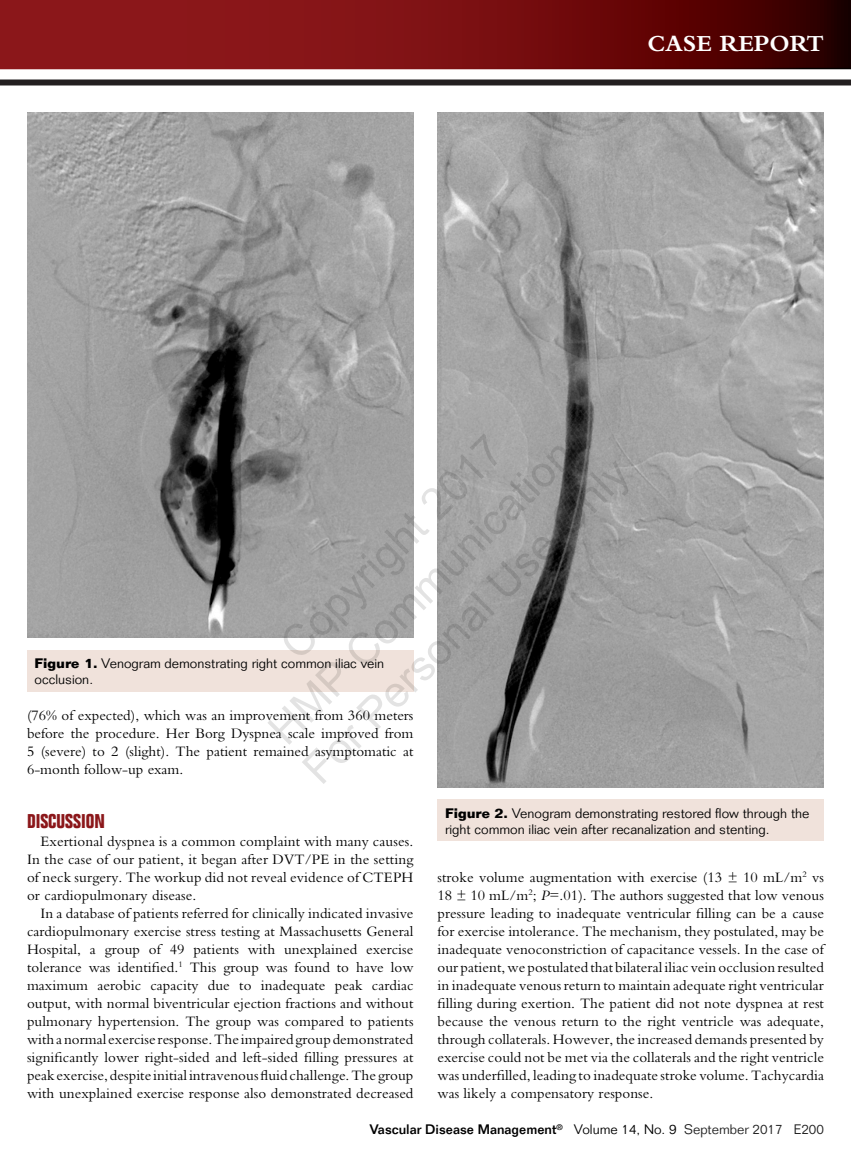
<style>
.page{position:relative;width:851px;height:1161px;background:#fff}
.page>*{position:absolute;margin:0;border:0;box-sizing:border-box;transform-origin:0 0}
.t1{font:700 24px "Bembo";color:#fff}
.Subhead{font:700 condensed 19.5px "Folio";color:#8b171a}
.BodyCopy{font:15px/18px "Bembo";letter-spacing:.005em;color:#000;text-align:justify}
.t2{font:300 13.5px/16.2px "Folio LT";color:#000}
.t3{font:500 13.5px "Folio LT";color:#000}
.s1{font-weight:700}
.s2{font-style:italic}
.s3{font-weight:300}
.s4{font-weight:300;color:#1f1f1f}
</style>
<div class="page">
<svg style="left:0;top:0;width:850px;height:69px;background:#720e0f"></svg>
<div style="left:0;top:80px;width:850px;height:6px;background:#231f20"></div>
<div style="left:27px;top:650px;width:386px;height:42px;background:#f0e2db"></div>
<div style="left:437px;top:800px;width:387px;height:41px;background:#f0e2db"></div>
<img style="left:27px;top:112px;width:386px;height:526px">
<img style="left:437px;top:112px;width:387px;height:676px">
<h1 class="t1" style="left:647px;top:31px;width:178px">CASE REPORT</h1>
<p class="t2" style="left:34px;top:655px;width:351px"><span class="s1">Figure 1.</span> Venogram demonstrating right common iliac vein occlusion.</p>
<p class="BodyCopy" style="left:27px;top:706px;width:388px">(76% of expected), which was an improvement from 360 meters before the procedure. Her Borg Dyspnea scale improved from 5 (severe) to 2 (slight). The patient remained asymptomatic at 6-month follow-up exam.</p>
<p class="Subhead" style="left:27px;top:810px;width:79px">DISCUSSION</p>
<p class="BodyCopy" style="left:27px;top:832px;width:388px;text-indent:14px">Exertional dyspnea is a common complaint with many causes.<br>In the case of our patient, it began after DVT/PE in the setting of neck surgery. The workup did not reveal evidence of CTEPH or cardiopulmonary disease.</p>
<p class="BodyCopy" style="left:27px;top:904px;width:388px;text-indent:14px">In a database of patients referred for clinically indicated invasive cardiopulmonary exercise stress testing at Massachusetts General Hospital, a group of 49 patients with unexplained exercise tolerance was identified.<sup>1</sup> This group was found to have low maximum aerobic capacity due to inadequate peak cardiac output, with normal biventricular ejection fractions and without pulmonary hypertension. The group was compared to patients with a normal exercise response. The impaired group demonstrated significantly lower right-sided and left-sided filling pressures at peak exercise, despite initial intravenous fluid challenge. The group with unexplained exercise response also demonstrated decreased</p>
<p class="t2" style="left:445px;top:805px;width:366px"><span class="s1">Figure 2.</span> Venogram demonstrating restored flow through the right common iliac vein after recanalization and stenting.</p>
<p class="BodyCopy" style="left:437px;top:868px;width:388px">stroke volume augmentation with exercise (13 ± 10 mL/m<sup>2</sup> vs 18 ± 10 mL/m<sup>2</sup>; <span class="s2">P</span>=.01). The authors suggested that low venous pressure leading to inadequate ventricular filling can be a cause for exercise intolerance. The mechanism, they postulated, may be inadequate venoconstriction of capacitance vessels. In the case of our patient, we postulated that bilateral iliac vein occlusion resulted in inadequate venous return to maintain adequate right ventricular filling during exertion. The patient did not note dyspnea at rest because the venous return to the right ventricle was adequate, through collaterals. However, the increased demands presented by exercise could not be met via the collaterals and the right ventricle was underfilled, leading to inadequate stroke volume. Tachycardia was likely a compensatory response.</p>
<p class="t3" style="left:370px;top:1121px;width:455px">Vascular Disease Management<sup>®</sup> <span class="s3">Volume 14, No. 9</span> <span class="s4">September 2017 E200</span></p>
</div>
